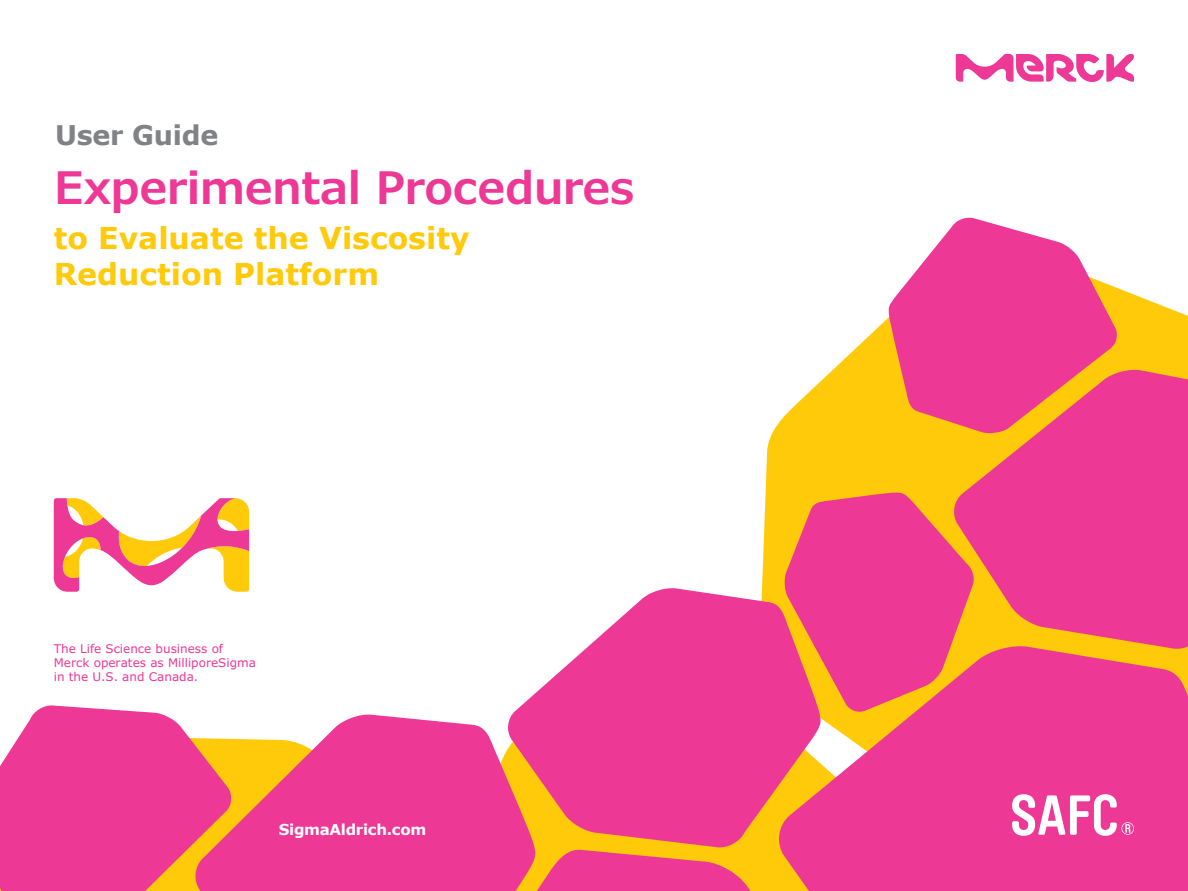
<style>
.page{position:relative;width:1188px;height:891px;background:#fff}
.page>*{position:absolute;margin:0;border:0;box-sizing:border-box;transform-origin:0 0}
.t1{font:600 45px "Verdana Pro";letter-spacing:-.02em;color:#ed3896}
.t2{font:700 30px/36px "Verdana";color:#feca0a}
.t3{font:700 27px "Verdana";letter-spacing:-.01em;color:#808285}
.t4{font:700 15px "Verdana";letter-spacing:-.02em;color:#fff}
.Caption_7_9{font:12px/14.4px "Verdana Pro";color:#ed3896}
</style>
<div class="page">
<svg style="left:762px;top:288px;width:426px;height:299px;fill:#feca0a"></svg>
<svg style="left:887px;top:217px;width:232px;height:217px;fill:#ed3896"></svg>
<svg style="left:512px;top:587px;width:272px;height:262px;fill:#ed3896"></svg>
<svg style="left:784px;top:492px;width:167px;height:152px;background:#ef4d80"></svg>
<svg style="left:951px;top:368px;width:237px;height:276px;background:#ef517d"></svg>
<svg style="left:775px;top:644px;width:413px;height:247px;background:#ef4d88"></svg>
<svg style="left:233px;top:714px;width:305px;height:177px;background:#f0598f"></svg>
<svg style="left:0;top:705px;width:233px;height:186px;background:#ef5493"></svg>
<svg style="left:469px;top:849px;width:416px;height:42px;background:#f15f70"></svg>
<svg style="left:1012px;top:794px;width:122px;height:42px"></svg>
<svg style="left:956px;top:54px;width:178px;height:28px"></svg>
<svg style="left:54px;top:498px;width:195px;height:94px"></svg>
<p class="t3" style="left:55px;top:118px;width:165px">User Guide</p>
<p class="t1" style="left:54px;top:159px;width:583px">Experimental Procedures</p>
<p class="t2" style="left:54px;top:220px;width:417px">to Evaluate the Viscosity<br>Reduction Platform</p>
<p class="Caption_7_9" style="left:54px;top:641px;width:204px">The Life Science business of<br>Merck operates as MilliporeSigma in the U.S. and Canada.</p>
<p class="t4" style="left:279px;top:820px;width:149px">SigmaAldrich.com</p>
</div>
